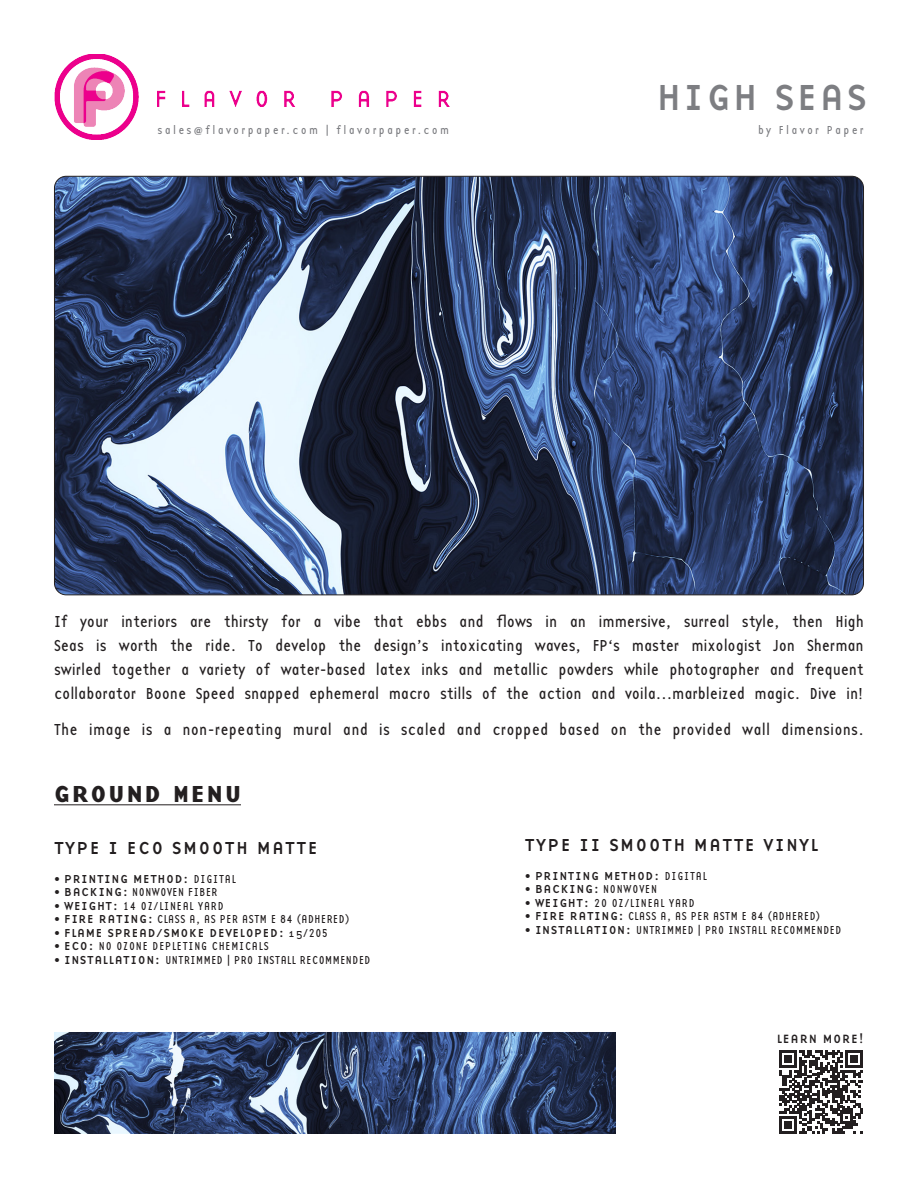
<style>
.page{position:relative;width:918px;height:1188px;background:#fff}
.page>*{position:absolute;margin:0;border:0;box-sizing:border-box;transform-origin:0 0}
.t1{font:37.5px "Base 9 Sans OT";letter-spacing:.05em;color:#7d7e82}
.t2{font:700 24px "Base 9 Sans OT";letter-spacing:.09em;color:#231f20}
.t3{font:18px "Base 9 Sans OT";letter-spacing:.07em;color:#231f20}
.t4{font:16.5px/24px "Base 12 Sans OT";letter-spacing:.01em;color:#231f20;text-align:justify}
.t5{font:12.45px "Base 9 Sans OT";letter-spacing:.06em;color:#231f20}
.t6{font:12px "Base 12 Sans OT";letter-spacing:.045em;color:#231f20}
.t7{font:12px "Base 12 Sans OT";letter-spacing:.07em;color:#231f20}
.t8{font:12px "Base 9 Sans OT";letter-spacing:.045em;color:#231f20}
.t9{font:12px "Base 12 Sans OT";letter-spacing:.19em;color:#7d7e82}
.s1{font-family:"Base 12 Sans OT"}
.s2{font-family:"Base 9 Sans OT"}
.s3{font-family:"Base 12 Serif OT"}
</style>
<div class="page">
<img style="left:54px;top:176px;width:810px;height:419px">
<img style="left:54px;top:54px;width:85px;height:86px">
<img style="left:157px;top:90px;width:292px;height:16px">
<svg style="left:779px;top:1050px;width:84px;height:84px"></svg>
<hr style="left:54px;top:804px;width:187px;height:1px;background:#231f20">
<img style="left:54px;top:1032px;width:561px;height:101px">
<p class="t1" style="left:656px;top:71px;width:212px">HIGH SEAS</p>
<p class="t9" style="left:158px;top:122px;width:293px">sales@flavorpaper.com | flavorpaper.com</p>
<p class="t9" style="left:758px;top:122px;width:107px">by Flavor Paper</p>
<p class="t4" style="left:54px;top:609px;width:811px">If your interiors are thirsty for a vibe that ebbs and flows in an immersive, surreal style, then High Seas is worth the ride. To develop the design’s intoxicating waves, FP‘s master mixologist Jon Sherman swirled together a variety of water-based latex inks and metallic powders while photographer and frequent collaborator Boone Speed snapped ephemeral macro stills of the action and voila…marbleized magic. Dive in!</p>
<p class="t4" style="left:54px;top:717px;width:811px">The image is a non-repeating mural and is scaled and cropped based on the provided wall dimensions.</p>
<p class="t2" style="left:54px;top:777px;width:189px">GROUND MENU</p>
<p class="t3" style="left:54px;top:835px;width:265px">TYPE I ECO SMOOTH MATTE</p>
<p class="t8" style="left:54px;top:870px;width:183px"><span class="s1">•</span> PRINTING METHOD: <span class="s1">DIGITAL</span></p>
<p class="t6" style="left:54px;top:885px;width:165px">• <span class="s2">BACKING:</span> NONWOVEN FIBER</p>
<p class="t7" style="left:54px;top:898px;width:171px">• <span class="s2">WEIGHT:</span> 14 OZ/LINEAL YARD</p>
<p class="t6" style="left:54px;top:912px;width:297px">• <span class="s2">FIRE RATING:</span> CLASS A, AS PER ASTM E 84 (ADHERED)</p>
<p class="t8" style="left:54px;top:924px;width:275px"><span class="s1">•</span> FLAME SPREAD/SMOKE DEVELOPED: <span class="s3">15/</span><span class="s1">205</span></p>
<p class="t7" style="left:54px;top:939px;width:216px">• <span class="s2">ECO:</span> NO OZONE DEPLETING CHEMICALS</p>
<p class="t6" style="left:54px;top:952px;width:318px">• <span class="s2">INSTALLATION:</span> UNTRIMMED | PRO INSTALL RECOMMENDED</p>
<p class="t3" style="left:525px;top:833px;width:295px">TYPE II SMOOTH MATTE VINYL</p>
<p class="t8" style="left:525px;top:867px;width:183px"><span class="s1">•</span> PRINTING METHOD: <span class="s1">DIGITAL</span></p>
<p class="t7" style="left:525px;top:882px;width:134px">• <span class="s2">BACKING:</span> NONWOVEN</p>
<p class="t7" style="left:525px;top:896px;width:171px">• <span class="s2">WEIGHT:</span> 20 OZ/LINEAL YARD</p>
<p class="t6" style="left:525px;top:909px;width:297px">• <span class="s2">FIRE RATING:</span> CLASS A, AS PER ASTM E 84 (ADHERED)</p>
<p class="t6" style="left:525px;top:923px;width:318px">• <span class="s2">INSTALLATION:</span> UNTRIMMED | PRO INSTALL RECOMMENDED</p>
<p class="t5" style="left:777px;top:1030px;width:89px">LEARN MORE!</p>
</div>
